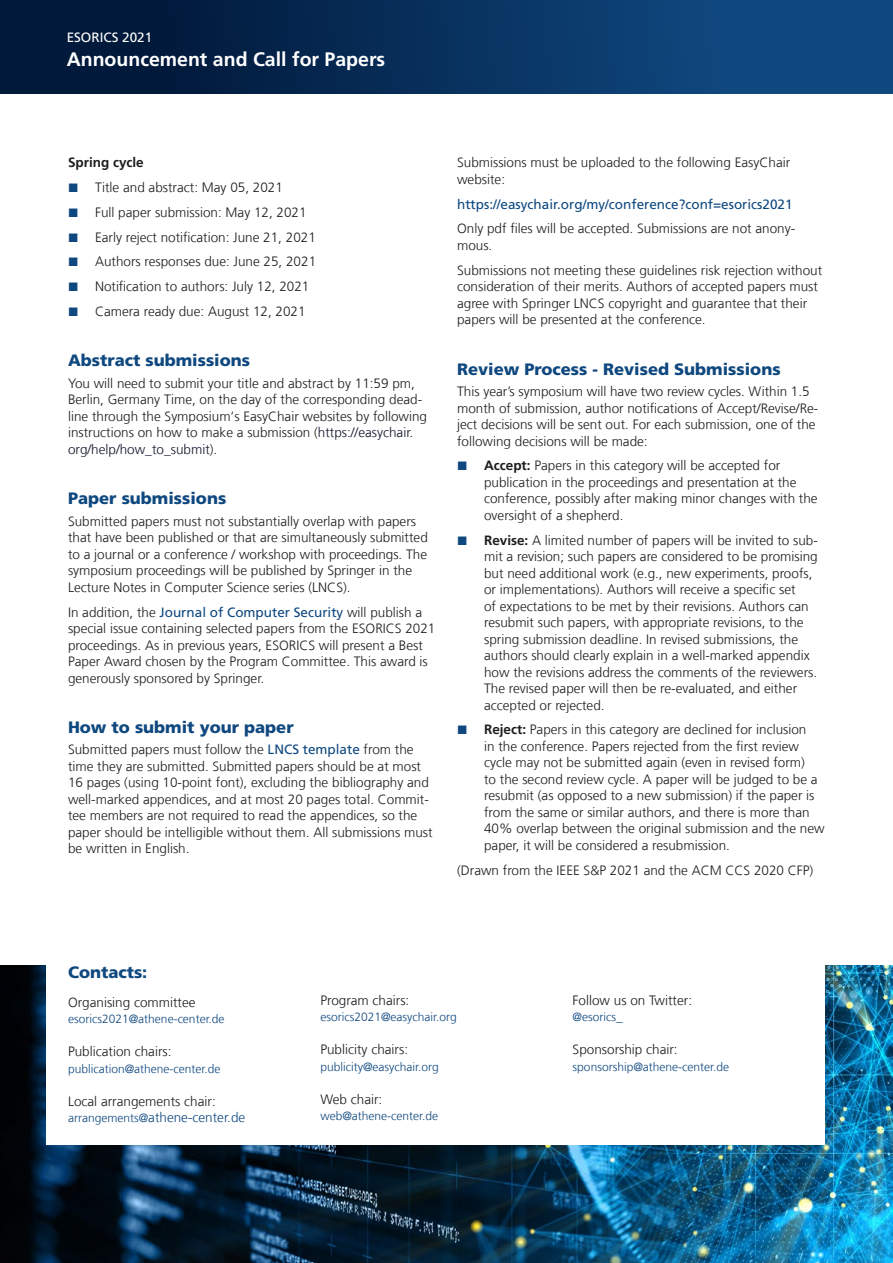
<style>
.page{position:relative;width:893px;height:1263px;background:#fff}
.page>*{position:absolute;margin:0;border:0;box-sizing:border-box;transform-origin:0 0}
.t1{font:700 19.5px "Frutiger LT Com";color:#fff}
.t2{font:900 16.5px "Frutiger LT Com";color:#0f487f}
.t3{font:300 13.5px/16.5px "Frutiger LT Com";color:#1d1d1b}
.t4{font:13.5px "Frutiger LT Com";color:#0f487f}
.t5{font:300 13.5px "Frutiger LT Com";color:#0f487f}
.t6{font:700 13.5px "Frutiger LT Com";color:#1d1d1b}
.t7{font:13.5px "Frutiger LT Com";color:#fff}
.t8{font:300 12px "Frutiger LT Com";color:#0f487f}
.s1{font-family:"Segoe UI";font-size:12px;color:#0f487f}
.s2{color:#11162a}
.s3{font-weight:400;color:#0f487f}
.s4{font-weight:700}
.s5{font-size:12px}
.s6{font-size:13.5px}
</style>
<div class="page">
<div style="left:0;top:0;width:893px;height:94px;background:linear-gradient(to right,#001231,#114f89)"></div>
<img style="left:0;top:965px;width:893px;height:298px">
<div style="left:47px;top:952px;width:778px;height:193px;background:#fff"></div>
<p class="t7" style="left:67px;top:30px;width:87px">ESORICS 2021</p>
<p class="t1" style="left:67px;top:47px;width:320px">Announcement and Call for Papers</p>
<p class="t6" style="left:68px;top:155px;width:77px">Spring cycle</p>
<p class="t3" style="left:68px;top:179px;width:216px"><span class="s1">■</span> Title and abstract: May 05, 2021</p>
<p class="t3" style="left:68px;top:204px;width:240px"><span class="s1">■</span> Full paper submission: May 12, 2021</p>
<p class="t3" style="left:68px;top:229px;width:249px"><span class="s1">■</span> Early reject notification: June 21, 2021</p>
<p class="t3" style="left:68px;top:254px;width:250px"><span class="s1">■</span> Authors responses due: June 25, 2021</p>
<p class="t3" style="left:68px;top:278px;width:243px"><span class="s1">■</span> Notification to authors: July 12, 2021</p>
<p class="t3" style="left:68px;top:303px;width:239px"><span class="s1">■</span> Camera ready due: August 12, 2021</p>
<p class="t2" style="left:68px;top:351px;width:184px">Abstract submissions</p>
<p class="t3" style="left:68px;top:375px;width:361px">You will need to submit your title and abstract by 11:59 pm, Berlin, Germany Time, on the day of the corresponding dead&shy;line through the Symposium‘s EasyChair websites by following instructions on how to make a submission (<span class="s2">https://easychair. org/help/how_to_submit</span>).</p>
<p class="t2" style="left:68px;top:488px;width:160px">Paper submissions</p>
<p class="t3" style="left:68px;top:513px;width:361px">Submitted papers must not substantially overlap with papers that have been published or that are simultaneously submitted to a journal or a conference / workshop with proceedings. The symposium proceedings will be published by Springer in the Lecture Notes in Computer Science series (LNCS).</p>
<p class="t3" style="left:68px;top:604px;width:369px">In addition, the <span class="s3">Journal of Computer Security</span> will publish a special issue containing selected papers from the ESORICS 2021 proceedings. As in previous years, ESORICS will present a Best Paper Award chosen by the Program Committee. This award is generously sponsored by Springer.</p>
<p class="t2" style="left:68px;top:717px;width:227px">How to submit your paper</p>
<p class="t3" style="left:68px;top:741px;width:366px">Submitted papers must follow the <span class="s3">LNCS template</span> from the time they are submitted. Submitted papers should be at most 16 pages (using 10-point font), excluding the bibliography and well-marked appendices, and at most 20 pages total. Commit&shy;tee members are not required to read the appendices, so the paper should be intelligible without them. All submissions must be written in English.</p>
<p class="t3" style="left:457px;top:155px;width:335px">Submissions must be uploaded to the following EasyChair website:</p>
<p class="t4" style="left:457px;top:196px;width:337px">https://easychair.org/my/conference?conf=esorics2021</p>
<p class="t3" style="left:457px;top:221px;width:340px">Only pdf files will be accepted. Submissions are not anony&shy;mous.</p>
<p class="t3" style="left:457px;top:262px;width:367px">Submissions not meeting these guidelines risk rejection without consideration of their merits. Authors of accepted papers must agree with Springer LNCS copyright and guarantee that their papers will be presented at the conference.</p>
<p class="t2" style="left:457px;top:359px;width:325px">Review Process - Revised Submissions</p>
<p class="t3" style="left:457px;top:383px;width:363px">This year’s symposium will have two review cycles. Within 1.5 month of submission, author notifications of Accept/Revise/Re&shy;ject decisions will be sent out. For each submission, one of the following decisions will be made:</p>
<p class="t3" style="left:484px;top:457px;width:335px;text-indent:-27px"><span class="s1">■</span> <span class="s4">Accept:</span> Papers in this category will be accepted for publication in the proceedings and presentation at the conference, possibly after making minor changes with the oversight of a shepherd.</p>
<p class="t3" style="left:484px;top:532px;width:335px;text-indent:-27px"><span class="s1">■</span> <span class="s4">Revise:</span> A limited number of papers will be invited to sub&shy;mit a revision; such papers are considered to be promising but need additional work (e.g., new experiments, proofs, or implementations). Authors will receive a specific set<br>of expectations to be met by their revisions. Authors can resubmit such papers, with appropriate revisions, to the spring submission deadline. In revised submissions, the authors should clearly explain in a well-marked appendix how the revisions address the comments of the reviewers.<br>The revised paper will then be re-evaluated, and either accepted or rejected.</p>
<p class="t3" style="left:484px;top:721px;width:342px;text-indent:-27px"><span class="s1">■</span> <span class="s4">Reject:</span> Papers in this category are declined for inclusion<br>in the conference. Papers rejected from the first review cycle may not be submitted again (even in revised form)<br>to the second review cycle. A paper will be judged to be a resubmit (as opposed to a new submission) if the paper is from the same or similar authors, and there is more than 40% overlap between the original submission and the new paper, it will be considered a resubmission.</p>
<p class="t3" style="left:457px;top:862px;width:358px">(Drawn from the IEEE S&amp;P 2021 and the ACM CCS 2020 CFP)</p>
<p class="t2" style="left:68px;top:962px;width:81px">Contacts:</p>
<p class="t3" style="left:68px;top:994px;width:129px">Organising committee</p>
<p class="t8" style="left:68px;top:1012px;width:158px">esorics2021@athene-center.de</p>
<p class="t3" style="left:68px;top:1044px;width:105px">Publication chairs:</p>
<p class="t8" style="left:68px;top:1062px;width:154px">publication@athene-center.de</p>
<p class="t3" style="left:68px;top:1093px;width:149px">Local arrangements chair:</p>
<p class="t5" style="left:68px;top:1110px;width:179px"><span class="s5">arrangements@</span>athene-center.de</p>
<p class="t3" style="left:320px;top:992px;width:91px">Program chairs:</p>
<p class="t8" style="left:320px;top:1010px;width:138px">esorics2021@easychair.org</p>
<p class="t3" style="left:320px;top:1041px;width:89px">Publicity chairs:</p>
<p class="t8" style="left:320px;top:1059px;width:120px">publicity@easychair.org</p>
<p class="t3" style="left:320px;top:1091px;width:64px">Web chair:</p>
<p class="t8" style="left:320px;top:1109px;width:119px">web@athene-center.de</p>
<p class="t3" style="left:573px;top:992px;width:121px">Follow us on Twitter:</p>
<p class="t8" style="left:573px;top:1010px;width:52px">@esorics<span class="s6">_</span></p>
<p class="t3" style="left:573px;top:1041px;width:107px">Sponsorship chair:</p>
<p class="t8" style="left:573px;top:1059px;width:158px">sponsorship@athene-center.de</p>
</div>
